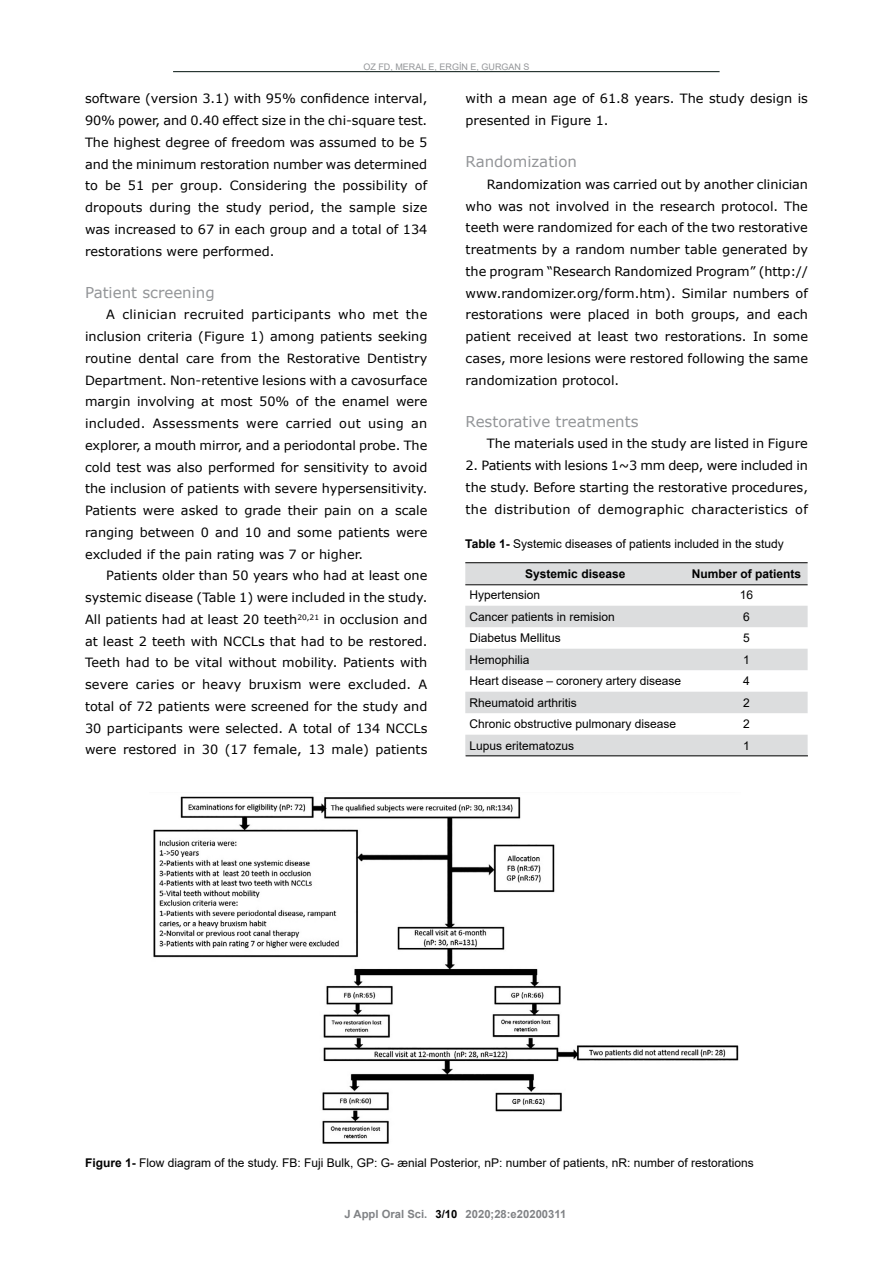
<style>
.page{position:relative;width:893px;height:1263px;background:#fff}
.page>*{position:absolute;margin:0;border:0;box-sizing:border-box;transform-origin:0 0}
.t1{font:15px "Verdana";color:#939598}
.t2{font:12.75px/21.8px "Verdana";color:#000;text-align:justify}
.t3{font:12px "Arial";color:#000}
.t4{font:700 12px "Arial";color:#000}
.t5{font:700 11.25px "Arial";color:#808285}
.t6{font:9px "Arial";color:#939598}
.s1{font-weight:700}
.s2{color:#000}
</style>
<div class="page">
<hr style="left:173px;top:71px;width:547px;height:1px;background:#00110d">
<img style="left:153px;top:796px;width:586px;height:348px">
<svg style="left:465px;top:563px;width:343px;height:193px;fill:#dcddde"></svg>
<hr style="left:465px;top:562px;width:343px;height:1px;background:#000">
<hr style="left:465px;top:584px;width:343px;height:1px;background:#000">
<hr style="left:466px;top:755px;width:342px;height:1px;background:#000">
<p class="t6" style="left:363px;top:60px;width:168px">OZ FD, MERAL E, ERGİN E, GURGAN S</p>
<p class="t2" style="left:85px;top:88px;width:344px">software (version 3.1) with 95% confidence interval, 90% power, and 0.40 effect size in the chi-square test.<br>The highest degree of freedom was assumed to be 5 and the minimum restoration number was determined to be 51 per group. Considering the possibility of dropouts during the study period, the sample size was increased to 67 in each group and a total of 134 restorations were performed.</p>
<p class="t1" style="left:85px;top:282px;width:131px">Patient screening</p>
<p class="t2" style="left:85px;top:304px;width:344px;text-indent:21px">A clinician recruited participants who met the inclusion criteria (Figure 1) among patients seeking routine dental care from the Restorative Dentistry Department. Non-retentive lesions with a cavosurface margin involving at most 50% of the enamel were included. Assessments were carried out using an explorer, a mouth mirror, and a periodontal probe. The cold test was also performed for sensitivity to avoid the inclusion of patients with severe hypersensitivity.<br>Patients were asked to grade their pain on a scale ranging between 0 and 10 and some patients were excluded if the pain rating was 7 or higher.</p>
<p class="t2" style="left:85px;top:565px;width:344px;text-indent:21px">Patients older than 50 years who had at least one systemic disease (Table 1) were included in the study.<br>All patients had at least 20 teeth<sup>20,21</sup> in occlusion and at least 2 teeth with NCCLs that had to be restored.<br>Teeth had to be vital without mobility. Patients with severe caries or heavy bruxism were excluded. A total of 72 patients were screened for the study and 30 participants were selected. A total of 134 NCCLs were restored in 30 (17 female, 13 male) patients</p>
<p class="t2" style="left:466px;top:88px;width:344px">with a mean age of 61.8 years. The study design is presented in Figure 1.</p>
<p class="t1" style="left:466px;top:151px;width:113px">Randomization</p>
<p class="t2" style="left:466px;top:173px;width:344px;text-indent:21px">Randomization was carried out by another clinician who was not involved in the research protocol. The teeth were randomized for each of the two restorative treatments by a random number table generated by the program “Research Randomized Program” (http:// www.randomizer.org/form.htm). Similar numbers of restorations were placed in both groups, and each patient received at least two restorations. In some cases, more lesions were restored following the same randomization protocol.</p>
<p class="t1" style="left:466px;top:411px;width:174px">Restorative treatments</p>
<p class="t2" style="left:487px;top:433px;width:323px">The materials used in the study are listed in Figure</p>
<p class="t2" style="left:466px;top:454px;width:344px">2. Patients with lesions 1~3 mm deep, were included in the study. Before starting the restorative procedures, the distribution of demographic characteristics of</p>
<p class="t3" style="left:465px;top:535px;width:320px"><span class="s1">Table 1-</span> Systemic diseases of patients included in the study</p>
<p class="t4" style="left:525px;top:565px;width:102px">Systemic disease</p>
<p class="t4" style="left:692px;top:565px;width:111px">Number of patients</p>
<p class="t3" style="left:470px;top:587px;width:72px">Hypertension</p>
<p class="t3" style="left:740px;top:587px;width:15px">16</p>
<p class="t3" style="left:470px;top:608px;width:147px">Cancer patients in remision</p>
<p class="t3" style="left:743px;top:608px;width:8px">6</p>
<p class="t3" style="left:470px;top:630px;width:93px">Diabetus Mellitus</p>
<p class="t3" style="left:743px;top:630px;width:8px">5</p>
<p class="t3" style="left:470px;top:651px;width:62px">Hemophilia</p>
<p class="t3" style="left:743px;top:651px;width:8px">1</p>
<p class="t3" style="left:470px;top:673px;width:213px">Heart disease – coronery artery disease</p>
<p class="t3" style="left:743px;top:673px;width:8px">4</p>
<p class="t3" style="left:470px;top:694px;width:109px">Rheumatoid arthritis</p>
<p class="t3" style="left:743px;top:694px;width:8px">2</p>
<p class="t3" style="left:470px;top:716px;width:208px">Chronic obstructive pulmonary disease</p>
<p class="t3" style="left:743px;top:716px;width:8px">2</p>
<p class="t3" style="left:470px;top:737px;width:106px">Lupus eritematozus</p>
<p class="t3" style="left:743px;top:737px;width:8px">1</p>
<p class="t3" style="left:85px;top:1155px;width:670px"><span class="s1">Figure 1-</span> Flow diagram of the study. FB: Fuji Bulk, GP: G- ænial Posterior, nP: number of patients, nR: number of restorations</p>
<p class="t5" style="left:345px;top:1206px;width:223px">J Appl Oral Sci. <span class="s2">3/10</span> 2020;28:e20200311</p>
</div>
